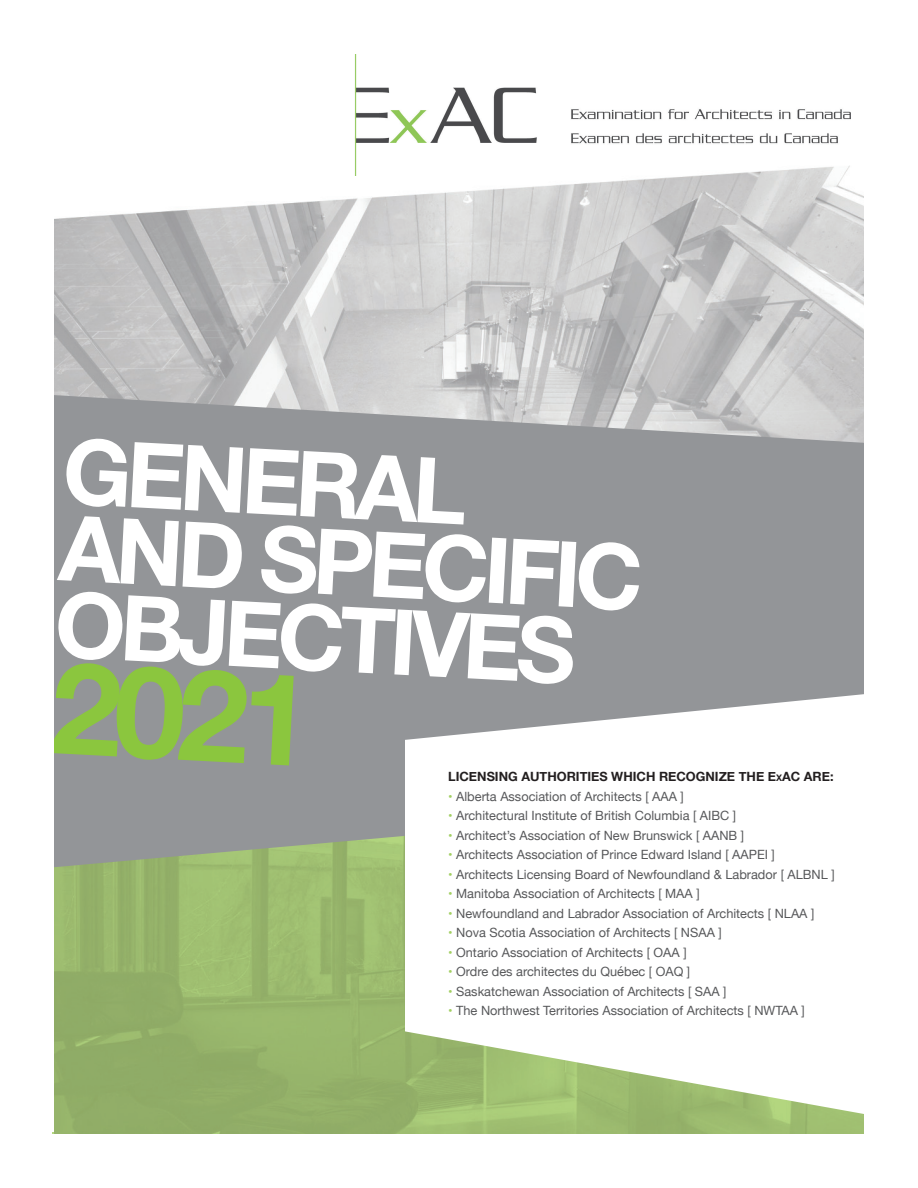
<style>
.page{position:relative;width:918px;height:1188px;background:#fff}
.page>*{position:absolute;margin:0;border:0;box-sizing:border-box;transform-origin:0 0}
.Texte_boday{font:700 128.25px "Helvetica Neue";color:#8bc63e}
.Texte_boday-2{font:700 91.2px/76.7px "Helvetica Neue";color:#fff}
.texte_body-pointform{font:12.75px "Helvetica Neue";color:#57585a}
.texte_body-pointform-2{font:700 12.75px "Helvetica Neue";color:#231f20}
.s1{font-size:9px}
.s2{color:#a2cf62}
</style>
<div class="page">
<div style="left:53px;top:762px;width:811px;height:372px;background:linear-gradient(to right,#95b36a,#a0c072)"></div>
<div style="left:54px;top:443px;width:810px;height:424px;background:#939598"></div>
<img style="left:54px;top:175px;width:810px;height:268px">
<img style="left:354px;top:54px;width:497px;height:121px">
<svg style="left:405px;top:693px;width:459px;height:421px"></svg>
<p class="Texte_boday-2" style="left:65px;top:435px;width:586px;rotate:3deg">GENERAL<br>AND SPECIFIC<br>OBJECTIVES</p>
<p class="Texte_boday" style="left:56px;top:607px;width:264px;rotate:3deg">2021</p>
<p class="texte_body-pointform-2" style="left:448px;top:767px;width:387px">LICENSING AUTHORITIES WHICH RECOGNIZE THE E<span class="s1">X</span>AC ARE:</p>
<p class="texte_body-pointform" style="left:448px;top:787px;width:237px"><span class="s2">•</span> Alberta Association of Architects [ AAA ]</p>
<p class="texte_body-pointform" style="left:448px;top:807px;width:290px"><span class="s2">•</span> Architectural Institute of British Columbia [ AIBC ]</p>
<p class="texte_body-pointform" style="left:448px;top:826px;width:298px"><span class="s2">•</span> Architect’s Association of New Brunswick [ AANB ]</p>
<p class="texte_body-pointform" style="left:448px;top:846px;width:328px"><span class="s2">•</span> Architects Association of Prince Edward Island [ AAPEI ]</p>
<p class="texte_body-pointform" style="left:448px;top:865px;width:388px"><span class="s2">•</span> Architects Licensing Board of Newfoundland &amp; Labrador [ ALBNL ]</p>
<p class="texte_body-pointform" style="left:448px;top:885px;width:253px"><span class="s2">•</span> Manitoba Association of Architects [ MAA ]</p>
<p class="texte_body-pointform" style="left:448px;top:904px;width:368px"><span class="s2">•</span> Newfoundland and Labrador Association of Architects [ NLAA ]</p>
<p class="texte_body-pointform" style="left:448px;top:924px;width:275px"><span class="s2">•</span> Nova Scotia Association of Architects [ NSAA ]</p>
<p class="texte_body-pointform" style="left:448px;top:943px;width:240px"><span class="s2">•</span> Ontario Association of Architects [ OAA ]</p>
<p class="texte_body-pointform" style="left:448px;top:963px;width:244px"><span class="s2">•</span> Ordre des architectes du Québec [ OAQ ]</p>
<p class="texte_body-pointform" style="left:448px;top:982px;width:280px"><span class="s2">•</span> Saskatchewan Association of Architects [ SAA ]</p>
<p class="texte_body-pointform" style="left:448px;top:1002px;width:358px"><span class="s2">•</span> The Northwest Territories Association of Architects [ NWTAA ]</p>
</div>
